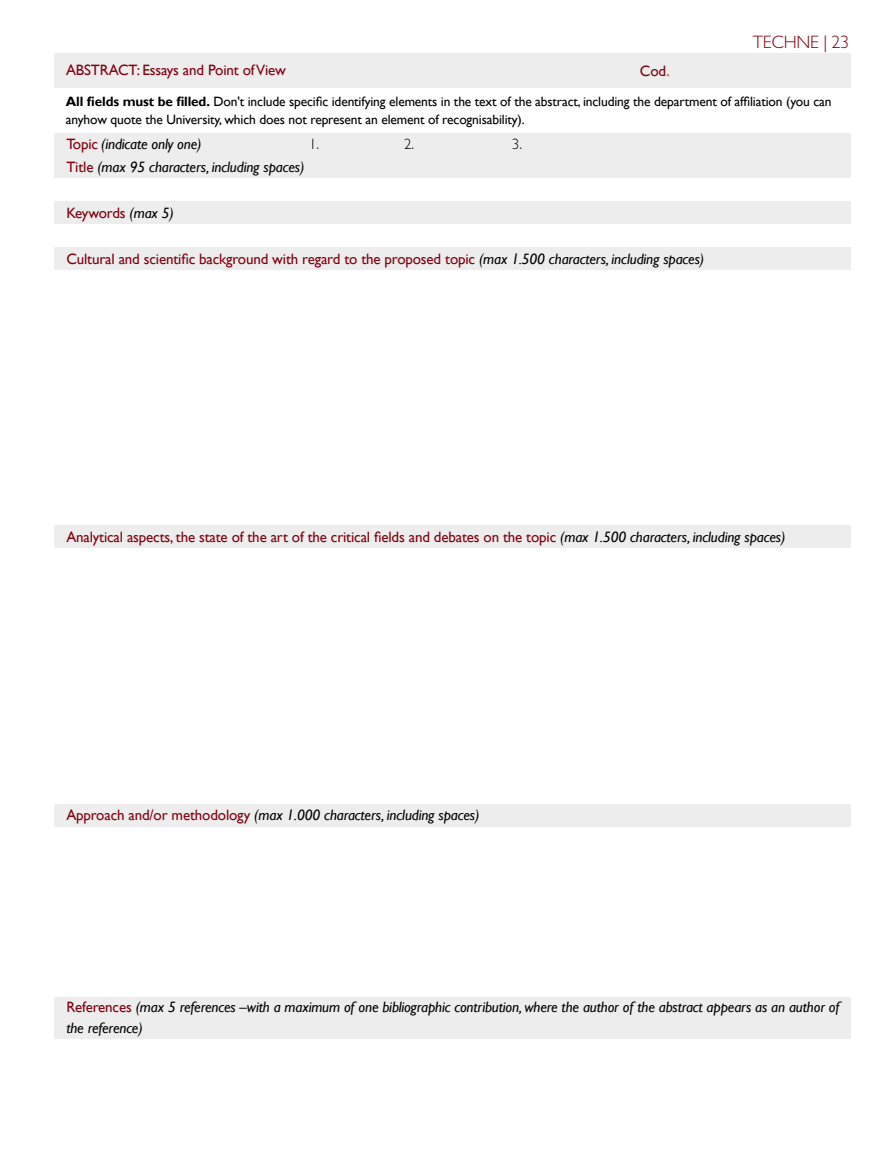
<style>
.page{position:relative;width:893px;height:1149px;background:#fff}
.page>*{position:absolute;margin:0;border:0;box-sizing:border-box;transform-origin:0 0}
.t1{font:300 18px "Gill Sans";letter-spacing:-.01em;color:#830010}
.t2{font:15px "Gill Sans";letter-spacing:-.01em;color:#830010}
.t3{font:italic 15px/21px "Gill Sans";letter-spacing:-.01em;color:#000}
.t4{font:300 15px "Gill Sans";color:#000}
.t5{font:13.5px/18px "Gill Sans";letter-spacing:-.01em;color:#000}
.s1{font-size:18px;color:#b56670}
.s2{font-weight:700}
.s3{font-style:normal;color:#830010}
.s4{font-style:italic;color:#000}
</style>
<div class="page">
<div style="left:54px;top:133px;width:796px;height:22px;background:#ededed"></div>
<div style="left:54px;top:53px;width:796px;height:34px;background:#ededed"></div>
<div style="left:54px;top:155px;width:796px;height:23px;background:#ededed"></div>
<div style="left:54px;top:201px;width:796px;height:23px;background:#ededed"></div>
<div style="left:54px;top:247px;width:796px;height:23px;background:#ededed"></div>
<div style="left:54px;top:525px;width:796px;height:23px;background:#ededed"></div>
<div style="left:54px;top:803px;width:796px;height:23px;background:#ededed"></div>
<div style="left:54px;top:996px;width:796px;height:42px;background:#ededed"></div>
<p class="t1" style="left:753px;top:31px;width:98px">TECHNE | 23</p>
<p class="t2" style="left:66px;top:62px;width:221px">ABSTRACT: Essays and Point of View</p>
<p class="t2" style="left:640px;top:62px;width:32px">Cod<span class="s1">.</span></p>
<p class="t5" style="left:66px;top:92px;width:767px"><span class="s2">All fields must be filled.</span> Don't include specific identifying elements in the text of the abstract, including the department of affiliation (you can anyhow quote the University, which does not represent an element of recognisability).</p>
<p class="t4" style="left:309px;top:135px;width:12px">1.</p>
<p class="t4" style="left:404px;top:135px;width:12px">2.</p>
<p class="t4" style="left:512px;top:135px;width:12px">3.</p>
<p class="t3" style="left:66px;top:157px;width:240px"><span class="s3">Title</span> (max 95 characters, including spaces)</p>
<p class="t2" style="left:66px;top:204px;width:109px">Keywords <span class="s4">(max 5)</span></p>
<p class="t2" style="left:66px;top:250px;width:639px">Cultural and scientific background with regard to the proposed topic <span class="s4">(max 1.500 characters, including spaces)</span></p>
<p class="t3" style="left:66px;top:134px;width:137px"><span class="s3">Topic</span> (indicate only one)</p>
<p class="t2" style="left:66px;top:528px;width:720px">Analytical aspects, the state of the art of the critical fields and debates on the topic <span class="s4">(max 1.500 characters, including spaces)</span></p>
<p class="t3" style="left:66px;top:804px;width:415px"><span class="s3">Approach and/or methodology</span> (max 1.000 characters, including spaces)</p>
<p class="t3" style="left:66px;top:996px;width:775px"><span class="s3">References</span> (max 5 references –with a maximum of one bibliographic contribution, where the author of the abstract appears as an author of the reference)</p>
</div>
